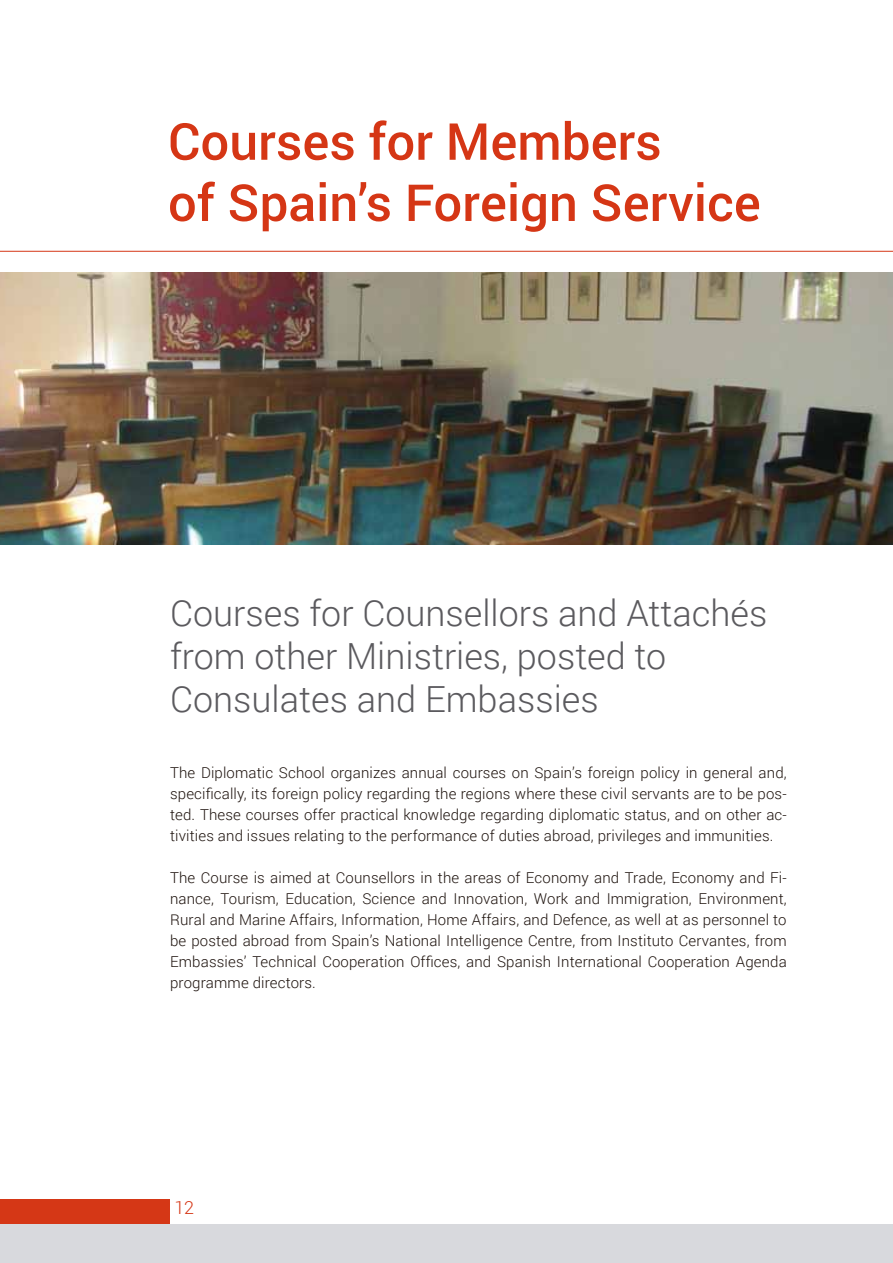
<style>
.page{position:relative;width:893px;height:1263px;background:#fff}
.page>*{position:absolute;margin:0;border:0;box-sizing:border-box;transform-origin:0 0}
.t1{font:500 51px/61.2px "Roboto";color:#d53615}
.t2{font:300 36px/43.2px "Roboto";color:#5b5a5e}
.t3{font:300 18px "Roboto";color:#d53615}
.t4{font:300 15px/21px "Roboto";letter-spacing:.01em;color:#1d120d;text-align:justify}
</style>
<div class="page">
<div style="left:0;top:1199px;width:170px;height:64px;background:#d53716"></div>
<div style="left:0;top:1225px;width:893px;height:38px;background:#d8d9dd"></div>
<hr style="left:0;top:251px;width:893px;height:1px;background:#d53716">
<img style="left:0;top:272px;width:893px;height:272px">
<h1 class="t1" style="left:168px;top:109px;width:594px">Courses for Members<br>of Spain’s Foreign Service</h1>
<h2 class="t2" style="left:170px;top:590px;width:599px">Courses for Counsellors and Attachés from other Ministries, posted to<br>Consulates and Embassies</h2>
<p class="t4" style="left:170px;top:762px;width:618px">The Diplomatic School organizes annual courses on Spain’s foreign policy in general and, specifically, its foreign policy regarding the regions where these civil servants are to be pos&shy;ted. These courses offer practical knowledge regarding diplomatic status, and on other ac&shy;tivities and issues relating to the performance of duties abroad, privileges and immunities.</p>
<p class="t4" style="left:170px;top:867px;width:618px">The Course is aimed at Counsellors in the areas of Economy and Trade, Economy and Fi&shy;nance, Tourism, Education, Science and Innovation, Work and Immigration, Environment, Rural and Marine Affairs, Information, Home Affairs, and Defence, as well at as personnel to be posted abroad from Spain’s National Intelligence Centre, from Instituto Cervantes, from Embassies’ Technical Cooperation Offices, and Spanish International Cooperation Agenda programme directors.</p>
<p class="t3" style="left:174px;top:1195px;width:21px">12</p>
</div>
